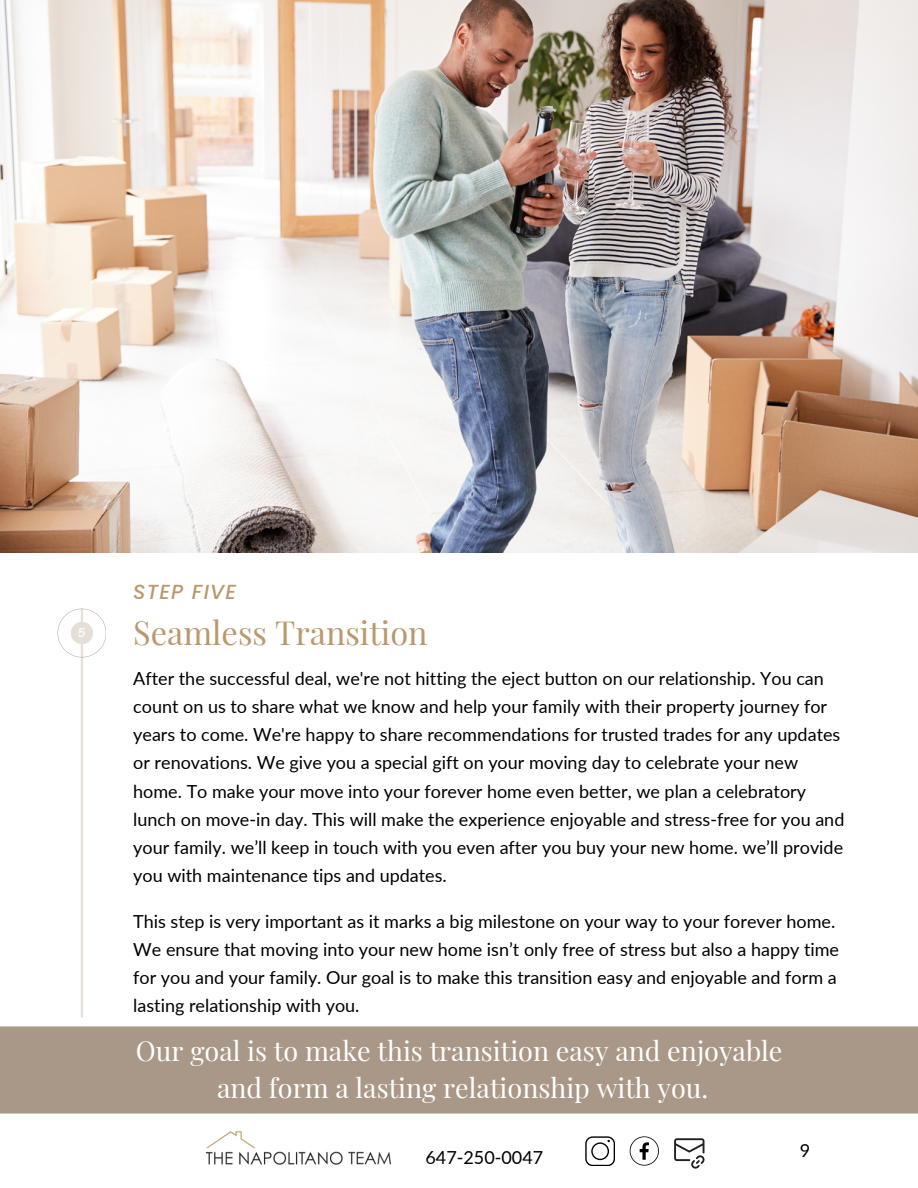
<style>
.page{position:relative;width:918px;height:1188px;background:#fff}
.page>*{position:absolute;margin:0;border:0;box-sizing:border-box;transform-origin:0 0}
.t1{font:32.55px "Playfair Display";color:#bb986c}
.t2{font:27px/37.2px "Playfair Display";color:#fff;text-align:center}
.t3{font:italic 500 20.4px "Poppins";letter-spacing:.06em;color:#bb986c}
.t4{font:18px/28.2px "Lato";color:#000}
.t5{font:italic 500 12px "Poppins";color:#fff}
</style>
<div class="page">
<hr style="left:81px;top:609px;width:2px;height:408px;background:#e6dfd7">
<svg style="left:58px;top:609px;width:48px;height:48px"></svg>
<img style="left:0;top:0;width:918px;height:552px">
<div style="left:0;top:1026px;width:918px;height:88px;background:#a99888"></div>
<img style="left:201px;top:1109px;width:195px;height:56px">
<svg style="left:585px;top:1136px;width:30px;height:30px"></svg>
<svg style="left:630px;top:1136px;width:29px;height:30px"></svg>
<svg style="left:674px;top:1138px;width:31px;height:31px"></svg>
<p class="t5" style="left:78px;top:624px;width:9px">5</p>
<p class="t3" style="left:133px;top:577px;width:105px">STEP FIVE</p>
<h1 class="t1" style="left:133px;top:610px;width:296px">Seamless Transition</h1>
<p class="t4" style="left:133px;top:664px;width:713px">After the successful deal, we're not hitting the eject button on our relationship. You can count on us to share what we know and help your family with their property journey for years to come. We're happy to share recommendations for trusted trades for any updates or renovations. We give you a special gift on your moving day to celebrate your new home. To make your move into your forever home even better, we plan a celebratory lunch on move-in day. This will make the experience enjoyable and stress-free for you and your family. we’ll keep in touch with you even after you buy your new home. we’ll provide you with maintenance tips and updates.</p>
<p class="t4" style="left:133px;top:907px;width:707px">This step is very important as it marks a big milestone on your way to your forever home.<br>We ensure that moving into your new home isn’t only free of stress but also a happy time for you and your family. Our goal is to make this transition easy and enjoyable and form a lasting relationship with you.</p>
<h2 class="t2" style="left:136px;top:1031px;width:648px">Our goal is to make this transition easy and enjoyable and form a lasting relationship with you.</h2>
<p class="t4" style="left:426px;top:1143px;width:119px">647-250-0047</p>
<p class="t4" style="left:800px;top:1136px;width:12px">9</p>
</div>
